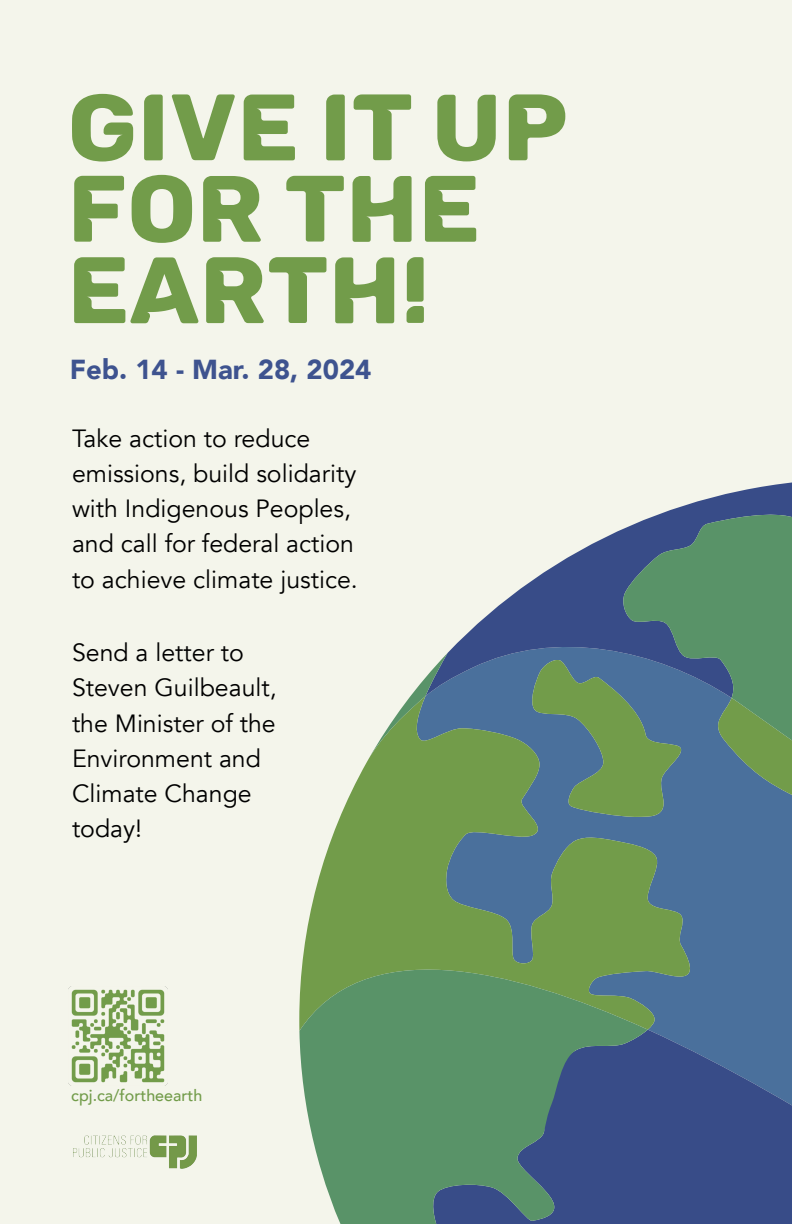
<style>
.page{position:relative;width:792px;height:1224px;background:#f4f5eb}
.page>*{position:absolute;margin:0;border:0;box-sizing:border-box;transform-origin:0 0}
.t1{font:94.5px/81.4px "Cunia";color:#729c4a}
.t2{font:900 27.4px "Avenir";color:#3e538f}
.t3{font:24.9px/35.1px "Avenir";color:#000}
.t4{font:500 16.1px "Avenir";color:#729c4a}
</style>
<div class="page">
<div style="left:710px;top:905px;width:82px;height:125px;background:#4a709c"></div>
<svg style="left:447px;top:482px;width:345px;height:423px"></svg>
<svg style="left:648px;top:1030px;width:144px;height:194px;background:#3b528b"></svg>
<svg style="left:306px;top:696px;width:404px;height:335px;background:#739777"></svg>
<svg style="left:528px;top:658px;width:156px;height:160px;background:#5e8673"></svg>
<svg style="left:710px;top:777px;width:82px;height:26px;background:#4f7691"></svg>
<svg style="left:368px;top:653px;width:80px;height:106px"></svg>
<svg style="left:299px;top:935px;width:349px;height:289px;background:#5b886f"></svg>
<svg style="left:621px;top:509px;width:171px;height:268px;background:#558275"></svg>
<img style="left:68px;top:986px;width:99px;height:99px">
<img style="left:73px;top:1135px;width:124px;height:34px">
<h1 class="t1" style="left:67px;top:88px;width:502px">GIVE IT UP<br>FOR THE<br>EARTH!</h1>
<p class="t2" style="left:70px;top:351px;width:303px">Feb. 14 - Mar. 28, 2024</p>
<p class="t3" style="left:72px;top:421px;width:287px">Take action to reduce emissions, build solidarity with Indigenous Peoples, and call for federal action to achieve climate justice.</p>
<p class="t3" style="left:72px;top:635px;width:206px">Send a letter to<br>Steven Guilbeault, the Minister of the<br>Environment and<br>Climate Change today!</p>
<p class="t4" style="left:71px;top:1085px;width:133px">cpj.ca/fortheearth</p>
</div>
